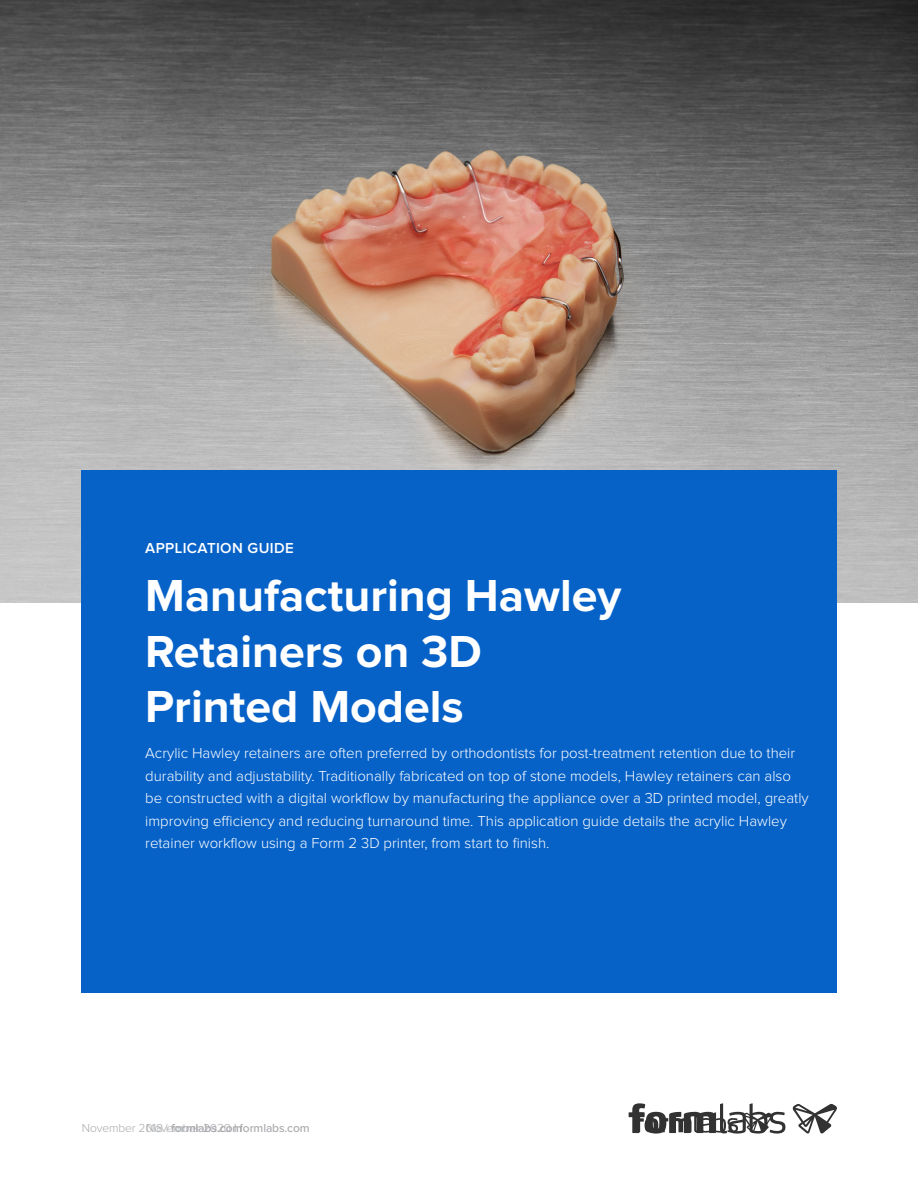
<style>
.page{position:relative;width:918px;height:1188px;background:#fff}
.page>*{position:absolute;margin:0;border:0;box-sizing:border-box;transform-origin:0 0}
.t1{font:700 46.5px/55.5px "Proxima Nova";color:#fff}
.t2{font:300 15px/22.5px "Proxima Nova";color:#fff}
.t3{font:600 15px "Proxima Nova";letter-spacing:.025em;color:#fff}
.t4{font:500 12px "Proxima Nova";letter-spacing:-.01em;color:#a7a9ac}
.t5{font:300 12px "Proxima Nova";letter-spacing:-.01em;color:#a7a9ac}
.s1{font-weight:600}
.s2{font-weight:300}
</style>
<div class="page">
<img style="left:0;top:0;width:918px;height:603px">
<div style="left:81px;top:470px;width:756px;height:523px;background:#0762c8"></div>
<svg style="left:629px;top:1103px;width:156px;height:31px"></svg>
<svg style="left:792px;top:1104px;width:45px;height:30px"></svg>
<p class="t3" style="left:145px;top:541px;width:150px">APPLICATION GUIDE</p>
<h1 class="t1" style="left:145px;top:570px;width:478px">Manufacturing Hawley<br>Retainers on 3D<br>Printed Models</h1>
<p class="t2" style="left:145px;top:742px;width:665px">Acrylic Hawley retainers are often preferred by orthodontists for post-treatment retention due to their durability and adjustability. Traditionally fabricated on top of stone models, Hawley retainers can also be constructed with a digital workflow by manufacturing the appliance over a 3D printed model, greatly improving efficiency and reducing turnaround time. This application guide details the acrylic Hawley retainer workflow using a Form 2 3D printer, from start to finish.</p>
<p class="t5" style="left:82px;top:1123px;width:162px">November 2018 | <span class="s1">formlabs.com</span></p>
<p class="t4" style="left:146px;top:1119px;width:165px"><span class="s2">November 2020</span> | formlabs.com</p>
</div>
